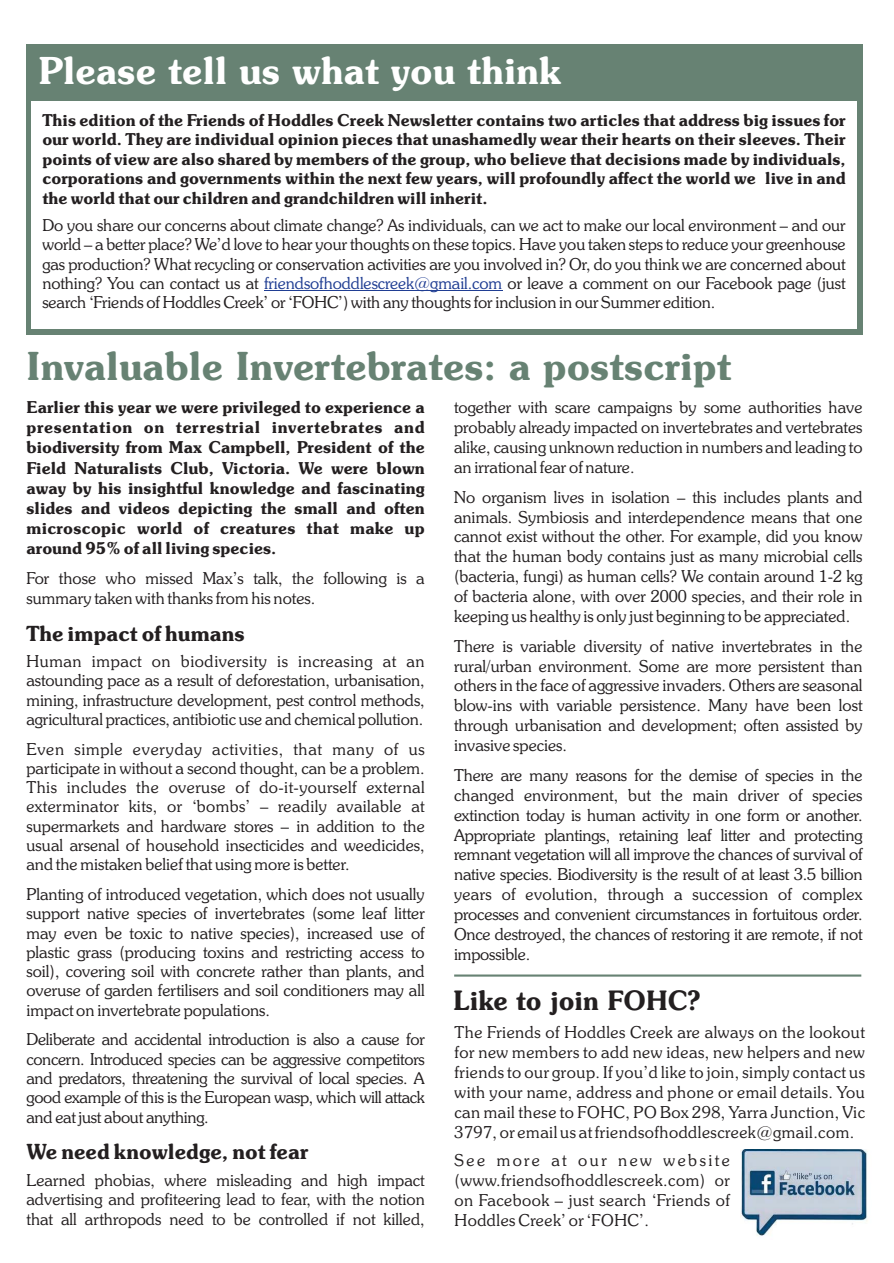
<style>
.page{position:relative;width:894px;height:1263px;background:#fff}
.page>*{position:absolute;margin:0;border:0;box-sizing:border-box;transform-origin:0 0}
.t1{font:300 39px "Souvenir IT Cby BT";color:#678273}
.t2{font:300 37.5px "Souvenir IT Cby BT";color:#fff}
.t3{font:300 27px "Souvenir IT Cby BT";color:#231f20}
.t4{font:300 21px "Souvenir IT Cby BT";color:#231f20}
.t5{font:300 16.5px/19.8px "Souvenir IT Cby BT";color:#231f20;text-align:justify}
.t6{font:300 16.5px/20.1px "Souvenir IT Cby BT";color:#231f20;text-align:justify}
.t7{font:300 16.5px/20.1px "Souvenir IT Cby BT";letter-spacing:.025em;color:#231f20}
.s1{color:#203e93}
</style>
<div class="page">
<div style="left:26px;top:44px;width:837px;height:290px;background:#678273"></div>
<img style="left:741px;top:1150px;width:127px;height:86px">
<hr style="left:454px;top:975px;width:407px;height:2px;background:#678273">
<div style="left:32px;top:101px;width:825px;height:228px;background:#fff"></div>
<hr style="left:264px;top:291px;width:238px;height:1px;background:#203e93">
<h2 class="t2" style="left:39px;top:57px;width:525px">Please tell us what you think</h2>
<p class="t6" style="left:42px;top:111px;width:805px;line-height:19.5px">This edition of the Friends of Hoddles Creek Newsletter contains two articles that address big issues for our world. They are individual opinion pieces that unashamedly wear their hearts on their sleeves. Their points of view are also shared by members of the group, who believe that decisions made by individuals, corporations and governments within the next few years, will profoundly affect the world we live in and the world that our children and grandchildren will inherit.</p>
<p class="t5" style="left:42px;top:217px;width:805px;line-height:19.4px">Do you share our concerns about climate change? As individuals, can we act to make our local environment – and our world – a better place? We’d love to hear your thoughts on these topics. Have you taken steps to reduce your greenhouse gas production? What recycling or conservation activities are you involved in? Or, do you think we are concerned about nothing? You can contact us at <span class="s1">friendsofhoddlescreek@gmail.com</span> or leave a comment on our Facebook page (just search ‘Friends of Hoddles Creek’ or ‘FOHC’) with any thoughts for inclusion in our Summer edition.</p>
<h1 class="t1" style="left:26px;top:352px;width:707px">Invaluable Invertebrates: a postscript</h1>
<p class="t6" style="left:26px;top:399px;width:400px">Earlier this year we were privileged to experience a presentation on terrestrial invertebrates and biodiversity from Max Campbell, President of the Field Naturalists Club, Victoria. We were blown away by his insightful knowledge and fascinating slides and videos depicting the small and often microscopic world of creatures that make up around 95% of all living species.</p>
<p class="t5" style="left:26px;top:569px;width:400px">For those who missed Max’s talk, the following is a summary taken with thanks from his notes.</p>
<p class="t4" style="left:26px;top:625px;width:220px">The impact of humans</p>
<p class="t5" style="left:26px;top:653px;width:400px;line-height:19.2px">Human impact on biodiversity is increasing at an astounding pace as a result of deforestation, urbanisation, mining, infrastructure development, pest control methods, agricultural practices, antibiotic use and chemical pollution.</p>
<p class="t5" style="left:26px;top:741px;width:400px;line-height:19.2px">Even simple everyday activities, that many of us participate in without a second thought, can be a problem.<br>This includes the overuse of do-it-yourself external exterminator kits, or ‘bombs’ – readily available at supermarkets and hardware stores – in addition to the usual arsenal of household insecticides and weedicides, and the mistaken belief that using more is better.</p>
<p class="t5" style="left:26px;top:886px;width:400px;line-height:19.2px">Planting of introduced vegetation, which does not usually support native species of invertebrates (some leaf litter may even be toxic to native species), increased use of plastic grass (producing toxins and restricting access to soil), covering soil with concrete rather than plants, and overuse of garden fertilisers and soil conditioners may all impact on invertebrate populations.</p>
<p class="t5" style="left:26px;top:1031px;width:400px;line-height:19.2px">Deliberate and accidental introduction is also a cause for concern. Introduced species can be aggressive competitors and predators, threatening the survival of local species. A good example of this is the European wasp, which will attack and eat just about anything.</p>
<p class="t4" style="left:26px;top:1144px;width:283px">We need knowledge, not fear</p>
<p class="t5" style="left:26px;top:1171px;width:400px">Learned phobias, where misleading and high impact advertising and profiteering lead to fear, with the notion that all arthropods need to be controlled if not killed,</p>
<p class="t5" style="left:454px;top:399px;width:410px">together with scare campaigns by some authorities have probably already impacted on invertebrates and vertebrates alike, causing unknown reduction in numbers and leading to an irrational fear of nature.</p>
<p class="t5" style="left:454px;top:488px;width:410px">No organism lives in isolation – this includes plants and animals. Symbiosis and interdependence means that one cannot exist without the other. For example, did you know that the human body contains just as many microbial cells (bacteria, fungi) as human cells? We contain around 1-2 kg of bacteria alone, with over 2000 species, and their role in keeping us healthy is only just beginning to be appreciated.</p>
<p class="t5" style="left:454px;top:637px;width:410px">There is variable diversity of native invertebrates in the rural/urban environment. Some are more persistent than others in the face of aggressive invaders. Others are seasonal blow-ins with variable persistence. Many have been lost through urbanisation and development; often assisted by invasive species.</p>
<p class="t5" style="left:454px;top:767px;width:410px">There are many reasons for the demise of species in the changed environment, but the main driver of species extinction today is human activity in one form or another.<br>Appropriate plantings, retaining leaf litter and protecting remnant vegetation will all improve the chances of survival of native species. Biodiversity is the result of at least 3.5 billion years of evolution, through a succession of complex processes and convenient circumstances in fortuitous order.<br>Once destroyed, the chances of restoring it are remote, if not impossible.</p>
<h3 class="t3" style="left:454px;top:990px;width:249px">Like to join FOHC?</h3>
<p class="t5" style="left:455px;top:1023px;width:412px">The Friends of Hoddles Creek are always on the lookout for new members to add new ideas, new helpers and new friends to our group If you’d like to join, simply contact us</p>
<p class="t7" style="left:455px;top:1064px;width:412px;text-indent:141px">.<br>with your name, address and phone or email details. You can mail these to FOHC, PO Box 298 Yarra Junction, Vic</p>
<p class="t7" style="left:455px;top:1104px;width:401px;text-indent:266px">,<br>3797, or email us at friendsofhoddlescreek@gmail.com.</p>
<p class="t5" style="left:455px;top:1152px;width:277px">See more at our new website (www.friendsofhoddlescreek.com) or on Facebook – just search ‘Friends of Hoddles Creek’ or ‘FOHC’.</p>
</div>
